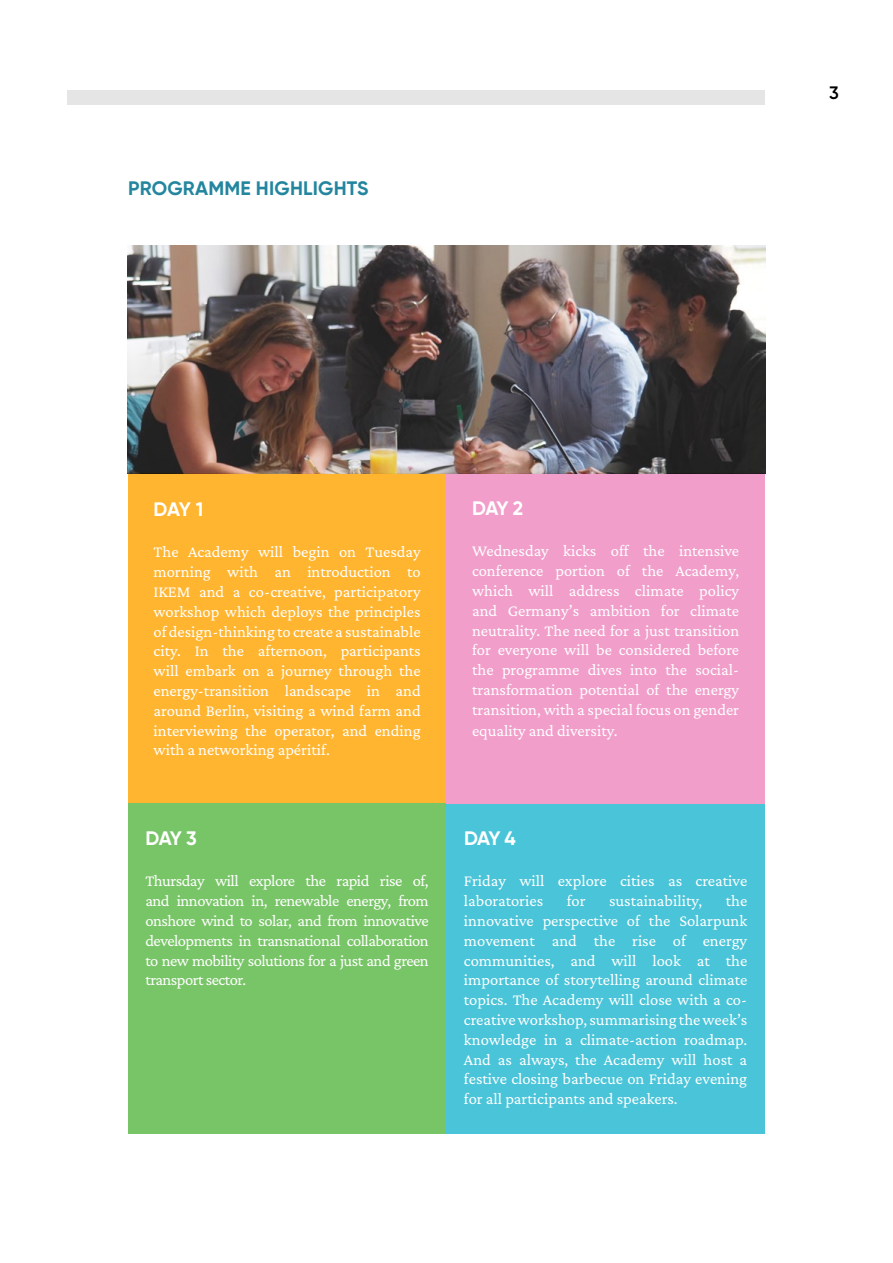
<style>
.page{position:relative;width:893px;height:1263px;background:#fff}
.page>*{position:absolute;margin:0;border:0;box-sizing:border-box;transform-origin:0 0}
.t1{font:700 19.5px "Gilroy";letter-spacing:.01em;color:#23869e}
.t2{font:700 19.5px "Gilroy";letter-spacing:-.06em;color:#fff}
.t3{font:600 18px "Gilroy";color:#000}
.t4{font:16.5px/19.8px "Crimson Pro";color:#fff;text-align:justify}
</style>
<div class="page">
<div style="left:128px;top:473px;width:318px;height:330px;background:#ffb530"></div>
<div style="left:128px;top:803px;width:318px;height:331px;background:#78c567"></div>
<div style="left:446px;top:803px;width:319px;height:331px;background:#49c4d8"></div>
<div style="left:446px;top:473px;width:319px;height:330px;background:#f19eca"></div>
<img style="left:128px;top:245px;width:637px;height:228px">
<div style="left:67px;top:90px;width:698px;height:15px;background:#e5e5e5"></div>
<p class="t1" style="left:128px;top:176px;width:242px">PROGRAMME HIGHLIGHTS</p>
<p class="t3" style="left:829px;top:82px;width:11px">3</p>
<p class="t2" style="left:154px;top:497px;width:51px">DAY 1</p>
<p class="t4" style="left:154px;top:542px;width:269px">The Academy will begin on Tuesday morning with an introduction to IKEM and a co-creative, participatory workshop which deploys the principles of design-thinking to create a sustainable city. In the afternoon, participants will embark on a journey through the energy-transition landscape in and around Berlin, visiting a wind farm and interviewing the operator, and ending with a networking apéritif.</p>
<p class="t2" style="left:146px;top:826px;width:53px">DAY 3</p>
<p class="t4" style="left:145px;top:871px;width:285px">Thursday will explore the rapid rise of, and innovation in, renewable energy, from onshore wind to solar, and from innovative developments in transnational collaboration to new mobility solutions for a just and green transport sector.</p>
<p class="t2" style="left:472px;top:496px;width:52px">DAY 2</p>
<p class="t4" style="left:472px;top:541px;width:269px">Wednesday kicks off the intensive conference portion of the Academy, which will address climate policy and Germany’s ambition for climate neutrality. The need for a just transition for everyone will be considered before the programme dives into the social&shy;transformation potential of the energy transition, with a special focus on gender</p>
<p class="t4" style="left:472px;top:721px;width:147px">equality and diversity.</p>
<p class="t2" style="left:464px;top:826px;width:53px">DAY 4</p>
<p class="t4" style="left:464px;top:871px;width:285px">Friday will explore cities as creative laboratories</p>
<p class="t4" style="left:567px;top:890px;width:20px">for</p>
<p class="t4" style="left:609px;top:890px;width:95px">sustainability,</p>
<p class="t4" style="left:464px;top:890px;width:285px;text-indent:262px">the innovative perspective of the Solarpunk movement and the rise of energy communities, and will look at the importance of storytelling around climate topics. The Academy will close with a co&shy;creative workshop, summarising the week’s knowledge in a climate-action roadmap.<br>And as always, the Academy will host a festive closing barbecue on Friday evening for all participants and speakers.</p>
</div>
